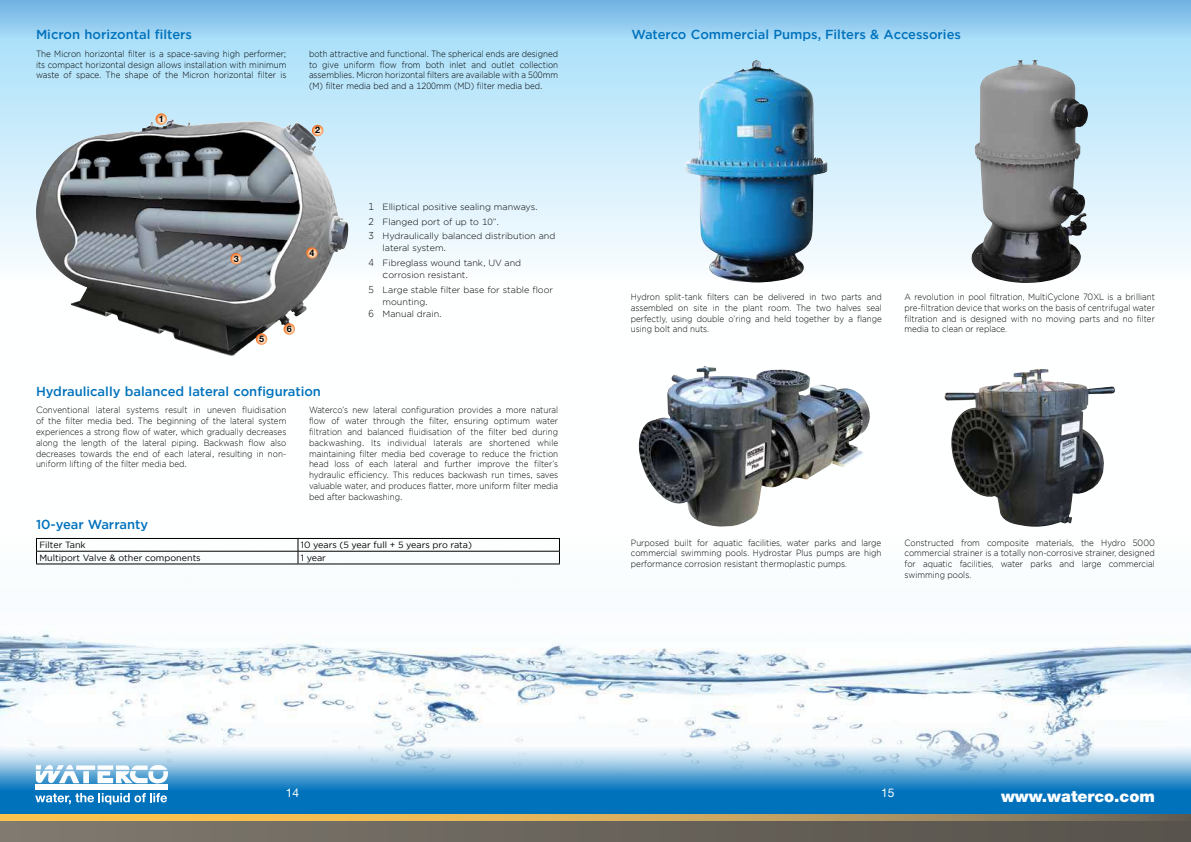
<style>
.page{position:relative;width:1191px;height:842px;background:#fff}
.page>*{position:absolute;margin:0;border:0;box-sizing:border-box;transform-origin:0 0}
.t1{font:900 16px "Helvetica Neue";color:#fff}
.t2{font:500 13px "Gotham";color:#0072bc}
.t3{font:12px "Helvetica Neue";color:#fff}
.t4{font:300 9px/10.8px "Gotham";color:#000;text-align:justify;scale:.9 1}
.t5{font:300 9px/10.8px "Gotham";color:#000}
.t6{font:9px "Gotham";color:#000}
.t7{font:700 9px "Helvetica Neue";color:#000}
.s1{font-size:10px}
</style>
<div class="page">
<svg style="left:0;top:0;width:1191px;height:391px"></svg>
<div style="left:0;top:735px;width:1191px;height:107px;background:#0072bc"></div>
<div style="left:0;top:817px;width:1191px;height:25px;background:linear-gradient(to right,#7f796f,#55504a)"></div>
<svg style="left:0;top:814px;width:1191px;height:7px;background:#cca559"></svg>
<img style="left:0;top:537px;width:1191px;height:268px">
<img style="left:685px;top:60px;width:142px;height:223px">
<img style="left:970px;top:60px;width:117px;height:223px">
<img style="left:943px;top:369px;width:172px;height:158px">
<img style="left:638px;top:366px;width:233px;height:161px">
<img style="left:36px;top:119px;width:312px;height:237px">
<svg style="left:155px;top:113px;width:12px;height:12px"></svg>
<svg style="left:312px;top:125px;width:11px;height:11px"></svg>
<svg style="left:230px;top:253px;width:12px;height:11px"></svg>
<svg style="left:306px;top:247px;width:12px;height:12px"></svg>
<svg style="left:256px;top:333px;width:11px;height:12px"></svg>
<svg style="left:283px;top:323px;width:12px;height:12px"></svg>
<hr style="left:36px;top:538px;width:262px;height:1px;background:#000">
<hr style="left:298px;top:538px;width:262px;height:1px;background:#000">
<svg style="left:36px;top:539px;width:1px;height:24px"></svg>
<svg style="left:559px;top:539px;width:1px;height:24px"></svg>
<hr style="left:36px;top:563px;width:262px;height:1px;background:#000">
<hr style="left:298px;top:563px;width:262px;height:1px;background:#000">
<hr style="left:37px;top:551px;width:261px;height:1px;background:#000">
<hr style="left:298px;top:551px;width:261px;height:1px;background:#000">
<svg style="left:298px;top:539px;width:1px;height:24px"></svg>
<h2 class="t2" style="left:36px;top:26px;width:158px">Micron horizontal filters</h2>
<p class="t4" style="left:36px;top:48px;width:280px">The Micron horizontal filter is a space-saving high performer; its compact horizontal design allows installation with minimum waste of space. The shape of the Micron horizontal filter is</p>
<p class="t4" style="left:309px;top:48px;width:278px">both attractive and functional. The spherical ends are designed to give uniform flow from both inlet and outlet collection assemblies. Micron horizontal filters are available with a 500mm (M) filter media bed and a 1200mm (MD) filter media bed.</p>
<p class="t7" style="left:159px;top:113px;width:7px">1</p>
<p class="t7" style="left:315px;top:125px;width:7px">2</p>
<p class="t7" style="left:234px;top:253px;width:7px">3</p>
<p class="t7" style="left:309px;top:247px;width:7px">4</p>
<p class="t7" style="left:259px;top:333px;width:7px">5</p>
<p class="t7" style="left:287px;top:323px;width:7px">6</p>
<h2 class="t2" style="left:36px;top:383px;width:286px">Hydraulically balanced lateral configuration</h2>
<p class="t5" style="left:369px;top:199px;width:188px;line-height:14.8px"><span class="s1">1</span> Elliptical positive sealing manways.<br><span class="s1">2</span> Flanged port of up to 10”.<br><span class="s1">3</span> Hydraulically balanced distribution and</p>
<p class="t5" style="left:369px;top:240px;width:154px;line-height:14.8px;text-indent:14px">lateral system.<br><span class="s1">4</span> Fibreglass wound tank, UV and</p>
<p class="t5" style="left:369px;top:267px;width:186px;line-height:14.8px;text-indent:14px"><span class="s1">c</span>orrosion resistant.<br><span class="s1">5</span> Large stable filter base for stable floor</p>
<p class="t5" style="left:369px;top:296px;width:75px;line-height:12px;text-align:center">mounting.<br><span class="s1">6</span> Manual drain.</p>
<p class="t5" style="left:36px;top:404px;width:252px;text-align:justify">Conventional lateral systems result in uneven fluidisation of the filter media bed. The beginning of the lateral system experiences a strong flow of water, which gradually decreases along the length of the lateral piping. Backwash flow also decreases towards the end of each lateral, resulting in non&shy;uniform lifting of the filter media bed.</p>
<p class="t4" style="left:309px;top:404px;width:278px">Waterco’s new lateral configuration provides a more natural flow of water through the filter, ensuring optimum water filtration and balanced fluidisation of the filter bed during backwashing. Its individual laterals are shortened while maintaining filter media bed coverage to reduce the friction head loss of each lateral and further improve the filter’s hydraulic efficiency. This reduces backwash run times, saves valuable water, and produces flatter, more uniform filter media bed after backwashing.</p>
<h2 class="t2" style="left:36px;top:516px;width:114px">10-year Warranty</h2>
<p class="t6" style="left:39px;top:539px;width:48px">Filter Tank</p>
<p class="t6" style="left:301px;top:539px;width:173px">10 years (5 year full + 5 years pro rata)</p>
<p class="t6" style="left:39px;top:552px;width:163px">Multiport Valve &amp; other components</p>
<p class="t6" style="left:301px;top:552px;width:27px">1 year</p>
<h2 class="t2" style="left:631px;top:26px;width:331px">Waterco Commercial Pumps, Filters &amp; Accessories</h2>
<p class="t4" style="left:630px;top:291px;width:280px">Hydron split-tank filters can be delivered in two parts and assembled on site in the plant room. The two halves seal perfectly, using double o’ring and held together by a flange using bolt and nuts.</p>
<p class="t4" style="left:904px;top:291px;width:280px">A revolution in pool filtration, MultiCyclone 70XL is a brilliant pre-filtration device that works on the basis of centrifugal water filtration and is designed with no moving parts and no filter media to clean or replace.</p>
<p class="t4" style="left:631px;top:537px;width:280px">Purposed built for aquatic facilities, water parks and large commercial swimming pools. Hydrostar Plus pumps are high performance corrosion resistant thermoplastic pumps.</p>
<p class="t4" style="left:904px;top:537px;width:280px">Constructed from composite materials, the Hydro 5000 commercial strainer is a totally non-corrosive strainer, designed for aquatic facilities, water parks and large commercial swimming pools.</p>
<h3 class="t3" style="left:881px;top:786px;width:15px">15</h3>
<h3 class="t3" style="left:286px;top:786px;width:15px">14</h3>
<h1 class="t1" style="left:1001px;top:787px;width:155px">www.waterco.com</h1>
</div>
